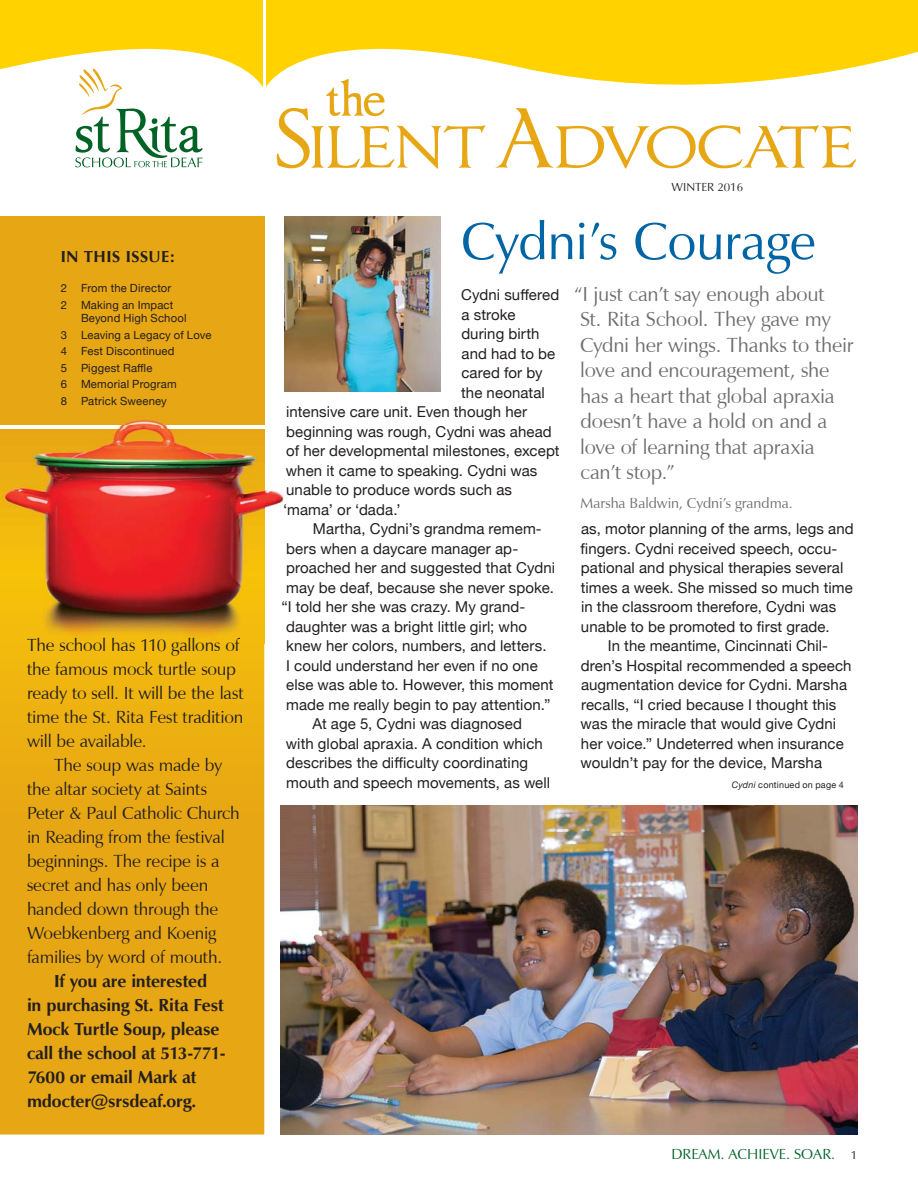
<style>
.page{position:relative;width:918px;height:1188px;background:#fff}
.page>*{position:absolute;margin:0;border:0;box-sizing:border-box;transform-origin:0 0}
.t1{font:54px "Vera Humana 95";letter-spacing:-.01em;color:#0065a4}
.t2{font:21px/25.5px "Vera Humana 95";letter-spacing:-.01em;color:#6d6e70}
.t3{font:18px/24px "Vera Humana 95";letter-spacing:-.01em;color:#231f20}
.t4{font:700 18px/24px "Vera Humana 95";letter-spacing:-.01em;color:#231f20}
.t5{font:700 16.5px "Vera Humana 95";letter-spacing:.03em;color:#231f20}
.t6{font:15px "Helvetica Neue";letter-spacing:.005em;color:#231f20}
.t7{font:15px "Vera Humana 95";color:#6d6e70}
.t8{font:15px "Vera Humana 95";color:#006225}
.t9{font:12px "Vera Humana 95";color:#231f20}
.t10{font:11.25px/16.5px "Helvetica Neue";letter-spacing:.015em;color:#231f20}
.t11{font:9px "Helvetica Neue";letter-spacing:.025em;color:#231f20}
.s1{font-style:italic}
.s2{font-size:12px;color:#231f20}
</style>
<div class="page">
<svg style="left:0;top:644px;width:264px;height:491px;background:#e9a913"></svg>
<div style="left:0;top:217px;width:264px;height:210px;background:#e7a614"></div>
<img style="left:281px;top:806px;width:576px;height:329px">
<img style="left:264px;top:393px;width:20px;height:251px">
<svg style="left:264px;top:486px;width:4px;height:3px"></svg>
<img style="left:0;top:429px;width:264px;height:215px">
<img style="left:0;top:420px;width:264px;height:6px">
<img style="left:0;top:426px;width:268px;height:3px">
<img style="left:285px;top:217px;width:156px;height:175px">
<svg style="left:266px;top:0;width:652px;height:87px;fill:#ffd200"></svg>
<svg style="left:0;top:0;width:263px;height:167px"></svg>
<svg style="left:277px;top:79px;width:579px;height:90px"></svg>
<p class="t5" style="left:61px;top:250px;width:116px">IN THIS ISSUE:</p>
<p class="t10" style="left:61px;top:280px;width:114px">2 From the Director<br>2 Making an Impact</p>
<p class="t10" style="left:61px;top:310px;width:152px;text-indent:20px">Beyond High School<br>3 Leaving a Legacy of Love<br>4 Fest Discontinued<br>5 Piggest Raffle<br>6 Memorial Program<br>8 Patrick Sweeney</p>
<p class="t3" style="left:27px;top:635px;width:218px">The school has 110 gallons of the famous mock turtle soup ready to sell. It will be the last time the St. Rita Fest tradition will be available.</p>
<p class="t3" style="left:27px;top:755px;width:214px;text-indent:27px">The soup was made by the altar society at Saints<br>Peter &amp; Paul Catholic Church in Reading from the festival beginnings. The recipe is a secret and has only been handed down through the<br>Woebkenberg and Koenig families by word of mouth.</p>
<p class="t4" style="left:27px;top:971px;width:200px;text-indent:27px">If you are interested in purchasing St. Rita Fest<br>Mock Turtle Soup, please call the school at 513-771-<br>7600 or email Mark at mdocter@srsdeaf.org.</p>
<p class="t9" style="left:672px;top:182px;width:73px">WINTER 2016</p>
<h1 class="t1" style="left:461px;top:219px;width:357px">Cydni’s Courage</h1>
<p class="t6" style="left:461px;top:286px;width:100px">Cydni suffered</p>
<p class="t6" style="left:462px;top:306px;width:55px">a stroke</p>
<p class="t6" style="left:461px;top:325px;width:80px">during birth</p>
<p class="t6" style="left:462px;top:345px;width:95px">and had to be</p>
<p class="t6" style="left:461px;top:364px;width:83px">cared for by</p>
<p class="t6" style="left:461px;top:384px;width:85px">the neonatal</p>
<p class="t6" style="left:286px;top:403px;width:242px">intensive care unit. Even though her</p>
<p class="t6" style="left:286px;top:423px;width:267px">beginning was rough, Cydni was ahead</p>
<p class="t6" style="left:286px;top:442px;width:275px">of her developmental milestones, except</p>
<p class="t6" style="left:286px;top:462px;width:253px">when it came to speaking. Cydni was</p>
<p class="t6" style="left:286px;top:481px;width:227px">unable to produce words such as</p>
<p class="t6" style="left:283px;top:501px;width:119px">‘mama’ or ‘dada.’</p>
<p class="t6" style="left:313px;top:520px;width:230px">Martha, Cydni’s grandma remem-</p>
<p class="t6" style="left:286px;top:540px;width:234px">bers when a daycare manager ap-</p>
<p class="t6" style="left:286px;top:559px;width:270px">proached her and suggested that Cydni</p>
<p class="t6" style="left:286px;top:579px;width:269px">may be deaf, because she never spoke.</p>
<p class="t6" style="left:281px;top:598px;width:246px">“I told her she was crazy. My grand-</p>
<p class="t6" style="left:286px;top:618px;width:242px">daughter was a bright little girl; who</p>
<p class="t6" style="left:286px;top:637px;width:262px">knew her colors, numbers, and letters.</p>
<p class="t6" style="left:286px;top:657px;width:253px">I could understand her even if no one</p>
<p class="t6" style="left:286px;top:676px;width:269px">else was able to. However, this moment</p>
<p class="t6" style="left:286px;top:696px;width:266px">made me really begin to pay attention.”</p>
<p class="t6" style="left:312px;top:715px;width:211px">At age 5, Cydni was diagnosed</p>
<p class="t6" style="left:286px;top:735px;width:259px">with global apraxia. A condition which</p>
<p class="t6" style="left:286px;top:754px;width:243px">describes the difficulty coordinating</p>
<p class="t6" style="left:286px;top:774px;width:265px">mouth and speech movements, as well</p>
<h2 class="t2" style="left:580px;top:283px;width:275px;text-indent:-6px">“I just can’t say enough about<br>St. Rita School. They gave my<br>Cydni her wings. Thanks to their love and encouragement, she has a heart that global apraxia doesn’t have a hold on and a love of learning that apraxia can’t stop.”</h2>
<p class="t7" style="left:581px;top:496px;width:214px">Marsha Baldwin, Cydni’s grandma.</p>
<p class="t6" style="left:581px;top:520px;width:274px">as, motor planning of the arms, legs and</p>
<p class="t6" style="left:581px;top:540px;width:258px">fingers. Cydni received speech, occu-</p>
<p class="t6" style="left:581px;top:559px;width:264px">pational and physical therapies several</p>
<p class="t6" style="left:581px;top:579px;width:274px">times a week. She missed so much time</p>
<p class="t6" style="left:581px;top:598px;width:257px">in the classroom therefore, Cydni was</p>
<p class="t6" style="left:581px;top:618px;width:250px">unable to be promoted to first grade.</p>
<p class="t6" style="left:608px;top:637px;width:222px">In the meantime, Cincinnati Chil-</p>
<p class="t6" style="left:581px;top:657px;width:272px">dren’s Hospital recommended a speech</p>
<p class="t6" style="left:581px;top:676px;width:267px">augmentation device for Cydni. Marsha</p>
<p class="t6" style="left:581px;top:696px;width:257px">recalls, “I cried because I thought this</p>
<p class="t6" style="left:581px;top:715px;width:257px">was the miracle that would give Cydni</p>
<p class="t6" style="left:581px;top:735px;width:264px">her voice.” Undeterred when insurance</p>
<p class="t6" style="left:581px;top:754px;width:243px">wouldn’t pay for the device, Marsha</p>
<p class="t11" style="left:732px;top:779px;width:113px"><span class="s1">Cydni</span> continued on page 4</p>
<p class="t8" style="left:672px;top:1148px;width:187px">DREAM. ACHIEVE. SOAR. <span class="s2">1</span></p>
</div>
